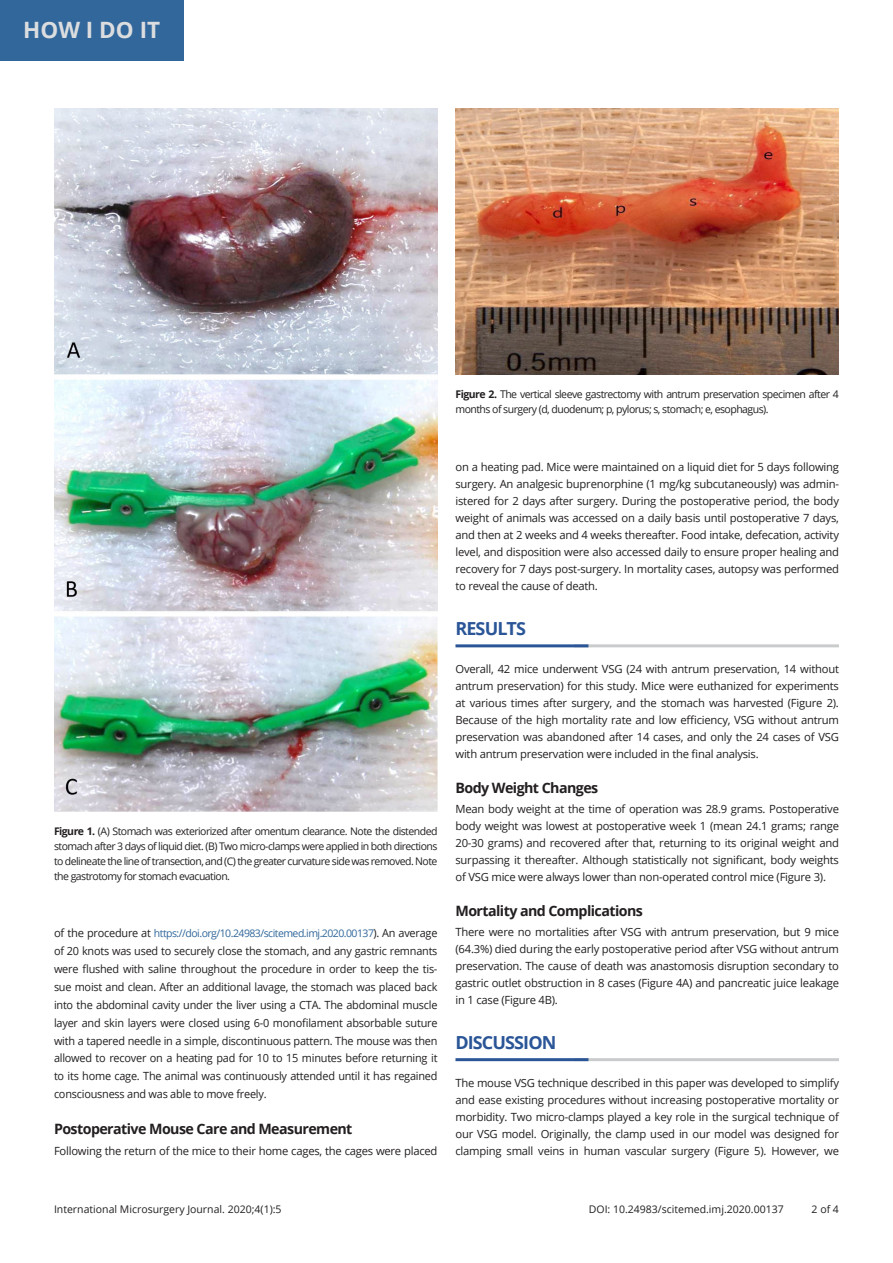
<style>
.page{position:relative;width:893px;height:1263px;background:#fff}
.page>*{position:absolute;margin:0;border:0;box-sizing:border-box;transform-origin:0 0}
.t1{font:700 22.5px "Open Sans";color:#dcdddf}
.Level_1{font:700 18px "Open Sans";letter-spacing:-.05em;color:#2a5597}
.Level_2{font:700 14.25px "Open Sans";letter-spacing:-.04em;color:#231f20}
.Text_Head{font:11.25px/17px "Open Sans";letter-spacing:-.02em;color:#231f20;text-align:justify}
.Figure_Legends{font:10.65px/15.1px "Open Sans";letter-spacing:-.05em;color:#231f20}
.Figure_Legends-2{font:10.5px/15px "Open Sans";color:#231f20;text-align:justify}
.Text_Head-2{font:10.5px "Open Sans";letter-spacing:-.05em;color:#31679b}
.s1{font-weight:700}
.s2{font-size:11.25px;color:#231f20}
</style>
<div class="page">
<hr style="left:574px;top:644px;width:265px;height:3px;background:#cacbcc">
<hr style="left:455px;top:644px;width:133px;height:3px;background:#2a5597">
<hr style="left:574px;top:1058px;width:265px;height:3px;background:#cacbcc">
<hr style="left:455px;top:1058px;width:133px;height:3px;background:#2a5597">
<img style="left:54px;top:108px;width:383px;height:704px">
<img style="left:455px;top:108px;width:384px;height:267px">
<div style="left:0;top:0;width:183px;height:61px;background:#31679b"></div>
<h1 class="t1" style="left:23px;top:14px;width:138px">HOW I DO IT</h1>
<p class="Figure_Legends" style="left:455px;top:386px;width:385px"><span class="s1">Figure 2.</span> The vertical sleeve gastrectomy with antrum preservation specimen after 4 months of surgery (d, duodenum; p, pylorus; s, stomach; e, esophagus).</p>
<p class="Figure_Legends-2" style="left:54px;top:823px;width:385px"><span class="s1">Figure 1.</span> (A) Stomach was exteriorized after omentum clearance. Note the distended stomach after 3 days of liquid diet. (B) Two micro-clamps were applied in both directions to delineate the line of transection, and (C) the greater curvature side was removed. Note the gastrotomy for stomach evacuation.</p>
<p class="Text_Head-2" style="left:54px;top:926px;width:385px"><span class="s2">of the procedure at</span> https://doi.org/10.24983/scitemed.imj.2020.00137<span class="s2">). An average</span></p>
<p class="Text_Head" style="left:54px;top:942px;width:385px;line-height:17.9px">of 20 knots was used to securely close the stomach, and any gastric remnants were flushed with saline throughout the procedure in order to keep the tis&shy;sue moist and clean. After an additional lavage, the stomach was placed back into the abdominal cavity under the liver using a CTA. The abdominal muscle layer and skin layers were closed using 6-0 monofilament absorbable suture with a tapered needle in a simple, discontinuous pattern. The mouse was then allowed to recover on a heating pad for 10 to 15 minutes before returning it to its home cage. The animal was continuously attended until it has regained consciousness and was able to move freely.</p>
<p class="Level_2" style="left:54px;top:1119px;width:300px">Postoperative Mouse Care and Measurement</p>
<p class="Text_Head" style="left:54px;top:1142px;width:385px">Following the return of the mice to their home cages, the cages were placed</p>
<p class="Text_Head" style="left:455px;top:458px;width:385px">on a heating pad. Mice were maintained on a liquid diet for 5 days following surgery. An analgesic buprenorphine (1 mg/kg subcutaneously) was admin&shy;istered for 2 days after surgery. During the postoperative period, the body weight of animals was accessed on a daily basis until postoperative 7 days, and then at 2 weeks and 4 weeks thereafter. Food intake, defecation, activity level, and disposition were also accessed daily to ensure proper healing and recovery for 7 days post-surgery. In mortality cases, autopsy was performed to reveal the cause of death.</p>
<p class="Level_1" style="left:455px;top:616px;width:72px">RESULTS</p>
<p class="Text_Head" style="left:455px;top:660px;width:385px">Overall, 42 mice underwent VSG (24 with antrum preservation, 14 without antrum preservation) for this study. Mice were euthanized for experiments at various times after surgery, and the stomach was harvested (Figure 2).<br>Because of the high mortality rate and low efficiency, VSG without antrum preservation was abandoned after 14 cases, and only the 24 cases of VSG with antrum preservation were included in the final analysis.</p>
<p class="Level_2" style="left:455px;top:778px;width:144px">Body Weight Changes</p>
<p class="Text_Head" style="left:455px;top:800px;width:385px">Mean body weight at the time of operation was 28.9 grams. Postoperative body weight was lowest at postoperative week 1 (mean 24.1 grams; range 20-30 grams) and recovered after that, returning to its original weight and surpassing it thereafter. Although statistically not significant, body weights of VSG mice were always lower than non-operated control mice (Figure 3).</p>
<p class="Level_2" style="left:455px;top:901px;width:189px">Mortality and Complications</p>
<p class="Text_Head" style="left:455px;top:923px;width:385px">There were no mortalities after VSG with antrum preservation, but 9 mice (64.3%) died during the early postoperative period after VSG without antrum preservation. The cause of death was anastomosis disruption secondary to gastric outlet obstruction in 8 cases (Figure 4A) and pancreatic juice leakage in 1 case (Figure 4B).</p>
<p class="Level_1" style="left:455px;top:1030px;width:102px">DISCUSSION</p>
<p class="Text_Head" style="left:455px;top:1074px;width:385px">The mouse VSG technique described in this paper was developed to simplify and ease existing procedures without increasing postoperative mortality or morbidity. Two micro-clamps played a key role in the surgical technique of our VSG model. Originally, the clamp used in our model was designed for clamping small veins in human vascular surgery (Figure 5). However, we</p>
<p class="Figure_Legends-2" style="left:54px;top:1201px;width:229px">International Microsurgery Journal. 2020;4(1):5</p>
<p class="Figure_Legends-2" style="left:589px;top:1201px;width:196px">DOI: 10.24983/scitemed.imj.2020.00137</p>
<p class="Figure_Legends-2" style="left:812px;top:1201px;width:29px">2 of 4</p>
</div>
